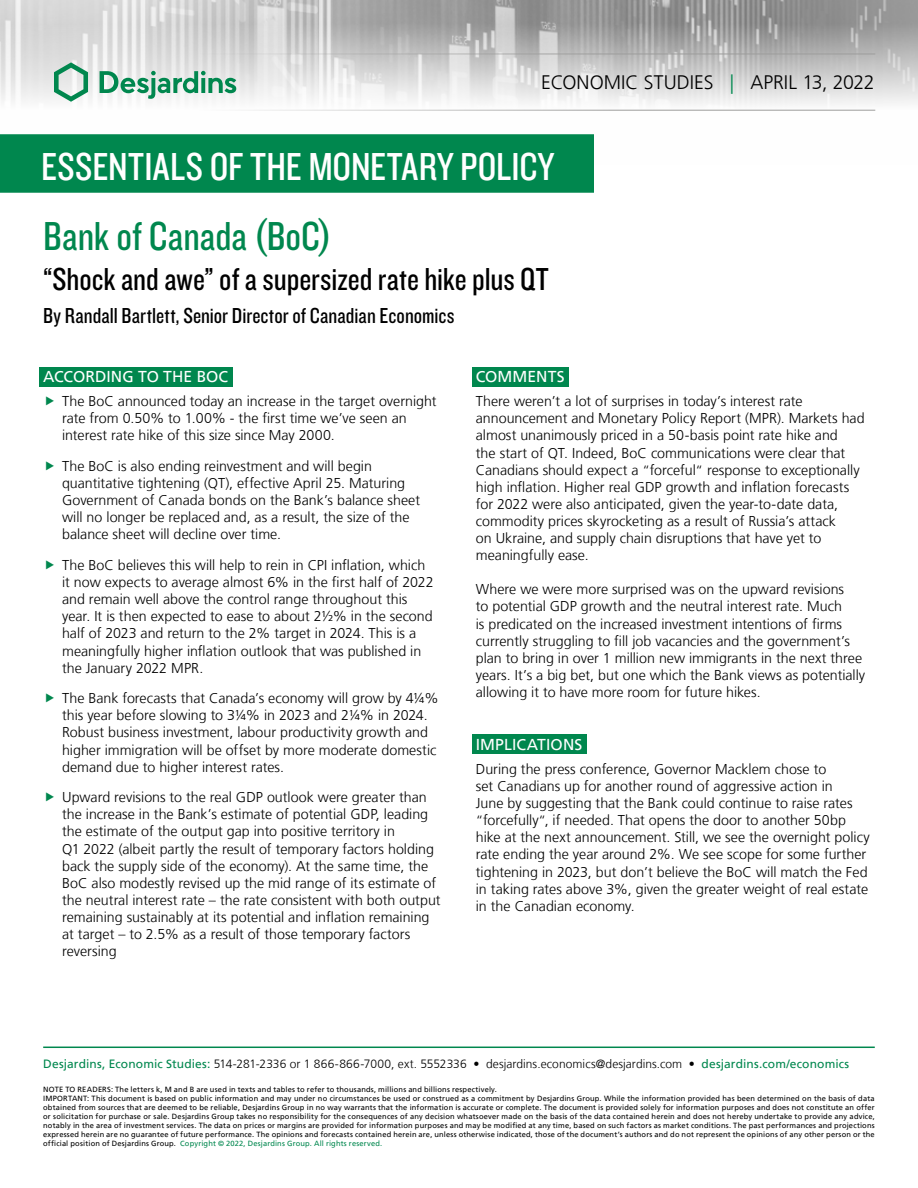
<style>
.page{position:relative;width:918px;height:1188px;background:#fff}
.page>*{position:absolute;margin:0;border:0;box-sizing:border-box;transform-origin:0 0}
.t1{font:42px "Knockout 29 Junior Ltweight";color:#00874e}
.t2{font:40.5px "Knockout 29 Junior Ltweight";letter-spacing:.005em;color:#fff}
.t3{font:33px "Knockout 29 Junior Ltweight";color:#000}
.t4{font:22.5px "Knockout 29 Junior Ltweight";letter-spacing:.005em;color:#000}
.t5{font:300 19.5px "Frutiger LT";color:#000}
.t6{font:15.75px "Frutiger LT";letter-spacing:.005em;color:#fff}
.t7{font:300 14.25px/17.1px "Frutiger LT";color:#000}
.t8{font:300 12px "Frutiger LT";letter-spacing:.005em;color:#000}
.t9{font:7.5px/9px "Frutiger LT";letter-spacing:.02em;color:#000}
.s1{color:#00874e}
.s2{font-size:13.5px}
.s3{font-weight:400;color:#00874e}
</style>
<div class="page">
<img style="left:0;top:0;width:918px;height:111px">
<hr style="left:43px;top:54px;width:832px;height:1px;background:#9d9d9c">
<hr style="left:43px;top:110px;width:832px;height:1px;background:#9d9d9c">
<svg style="left:54px;top:62px;width:34px;height:40px"></svg>
<svg style="left:100px;top:71px;width:136px;height:28px"></svg>
<div style="left:0;top:135px;width:593px;height:57px;background:#00874e"></div>
<div style="left:0;top:134px;width:594px;height:59px;border:2px solid #00874e"></div>
<hr style="left:43px;top:1047px;width:832px;height:1px;background:#00874e">
<div style="left:39px;top:367px;width:193px;height:19px;background:#00874e"></div>
<div style="left:472px;top:367px;width:97px;height:19px;background:#00874e"></div>
<div style="left:472px;top:734px;width:114px;height:20px;background:#00874e"></div>
<h3 class="t5" style="left:541px;top:72px;width:335px">ECONOMIC STUDIES <span class="s1">|</span> APRIL 13, 2022</h3>
<h2 class="t2" style="left:41px;top:140px;width:514px">ESSENTIALS OF THE MONETARY POLICY</h2>
<p class="t1" style="left:43px;top:209px;width:290px">Bank of Canada (BoC)</p>
<h1 class="t3" style="left:43px;top:257px;width:507px">“Shock and awe” of a supersized rate hike plus QT</h1>
<h3 class="t4" style="left:43px;top:301px;width:413px">By Randall Bartlett, Senior Director of Canadian Economics</h3>
<p class="t6" style="left:43px;top:368px;width:187px">ACCORDING TO THE BOC</p>
<p class="t6" style="left:476px;top:368px;width:90px">COMMENTS</p>
<p class="t7" style="left:476px;top:393px;width:390px">There weren’t a lot of surprises in today’s interest rate announcement and Monetary Policy Report (MPR). Markets had almost unanimously priced in a 50-basis point rate hike and<br>the start of QT. Indeed, BoC communications were clear that</p>
<p class="t7" style="left:476px;top:461px;width:385px">Canadians should expect a <span class="s2">“</span>forceful<span class="s2">“</span> response to exceptionally</p>
<p class="t7" style="left:476px;top:479px;width:375px">high inflation. Higher real GDP growth and inflation forecasts for 2022 were also anticipated, given the year-to-date data, commodity prices skyrocketing as a result of Russia’s attack</p>
<p class="t7" style="left:476px;top:530px;width:347px">on Ukraine, and supply chain disruptions that have yet to meaningfully ease.</p>
<p class="t7" style="left:476px;top:581px;width:391px">Where we were more surprised was on the upward revisions<br>to potential GDP growth and the neutral interest rate. Much<br>is predicated on the increased investment intentions of firms currently struggling to fill job vacancies and the government’s plan to bring in over 1 million new immigrants in the next three years. It’s a big bet, but one which the Bank views as potentially allowing it to have more room for future hikes.</p>
<p class="t6" style="left:476px;top:735px;width:108px">IMPLICATIONS</p>
<p class="t7" style="left:476px;top:761px;width:352px">During the press conference, Governor Macklem chose to</p>
<p class="t7" style="left:476px;top:778px;width:359px">set Canadians up for another round of aggressive action in</p>
<p class="t7" style="left:476px;top:795px;width:396px">June by suggesting that the Bank could continue to raise rates <span class="s2">“</span>forcefully<span class="s2">“</span>, if needed. That opens the door to another 50bp hike at the next announcement. Still, we see the overnight policy</p>
<p class="t7" style="left:476px;top:846px;width:392px">rate ending the year around 2%. We see scope for some further</p>
<p class="t7" style="left:476px;top:863px;width:394px">tightening in 2023, but don’t believe the BoC will match the Fed in taking rates above 3%, given the greater weight of real estate</p>
<p class="t7" style="left:476px;top:897px;width:160px">in the Canadian economy.</p>
<p class="t7" style="left:62px;top:393px;width:376px">The BoC announced today an increase in the target overnight</p>
<p class="t7" style="left:62px;top:410px;width:346px">rate from 0.50% to 1.00% - the first time we’ve seen an</p>
<p class="t7" style="left:62px;top:427px;width:274px">interest rate hike of this size since May 2000.</p>
<p class="t7" style="left:62px;top:458px;width:311px">The BoC is also ending reinvestment and will begin</p>
<p class="t7" style="left:62px;top:475px;width:345px">quantitative tightening (QT), effective April 25. Maturing</p>
<p class="t7" style="left:62px;top:492px;width:360px">Government of Canada bonds on the Bank’s balance sheet will no longer be replaced and, as a result, the size of the balance sheet will decline over time.</p>
<p class="t7" style="left:62px;top:557px;width:373px">The BoC believes this will help to rein in CPI inflation, which it now expects to average almost 6% in the first half of 2022 and remain well above the control range throughout this year. It is then expected to ease to about 2½% in the second half of 2023 and return to the 2% target in 2024. This is a meaningfully higher inflation outlook that was published in the January 2022 MPR.</p>
<p class="t7" style="left:62px;top:690px;width:378px">The Bank forecasts that Canada’s economy will grow by 4¼% this year before slowing to 3¼% in 2023 and 2¼% in 2024.<br>Robust business investment, labour productivity growth and higher immigration will be offset by more moderate domestic demand due to higher interest rates.</p>
<p class="t7" style="left:62px;top:789px;width:380px">Upward revisions to the real GDP outlook were greater than the increase in the Bank’s estimate of potential GDP, leading the estimate of the output gap into positive territory in<br>Q1 2022 (albeit partly the result of temporary factors holding back the supply side of the economy). At the same time, the BoC also modestly revised up the mid range of its estimate of the neutral interest rate – the rate consistent with both output remaining sustainably at its potential and inflation remaining at target – to 2.5% as a result of those temporary factors reversing</p>
<p class="t8" style="left:43px;top:1057px;width:808px"><span class="s3">Desjardins, Economic Studies:</span> 514-281-2336 or 1 866-866-7000, ext. 5552336 • desjardins.economics@desjardins.com • <span class="s3">desjardins.com/economics</span></p>
<p class="t9" style="left:43px;top:1085px;width:833px">NOTE TO READERS: The letters k, M and B are used in texts and tables to refer to thousands, millions and billions respectively.<br>IMPORTANT: This document is based on public information and may under no circumstances be used or construed as a commitment by Desjardins Group. While the information provided has been determined on the basis of data obtained from sources that are deemed to be reliable, Desjardins Group in no way warrants that the information is accurate or complete. The document is provided solely for information purposes and does not constitute an offer or solicitation for purchase or sale. Desjardins Group takes no responsibility for the consequences of any decision whatsoever made on the basis of the data contained herein and does not hereby undertake to provide any advice,</p>
<p class="t9" style="left:43px;top:1121px;width:833px">notably in the area of investment services. The data on prices or margins are provided for information purposes and may be modified at any time, based on such factors as market conditions. The past performances and projections</p>
<p class="t9" style="left:43px;top:1130px;width:833px">expressed herein are no guarantee of future performance. The opinions and forecasts contained herein are, unless otherwise indicated, those of the document’s authors and do not represent the opinions of any other person or the official position of Desjardins Group. <span class="s1">Copyright © 2022, Desjardins Group. All rights reserved.</span></p>
</div>
